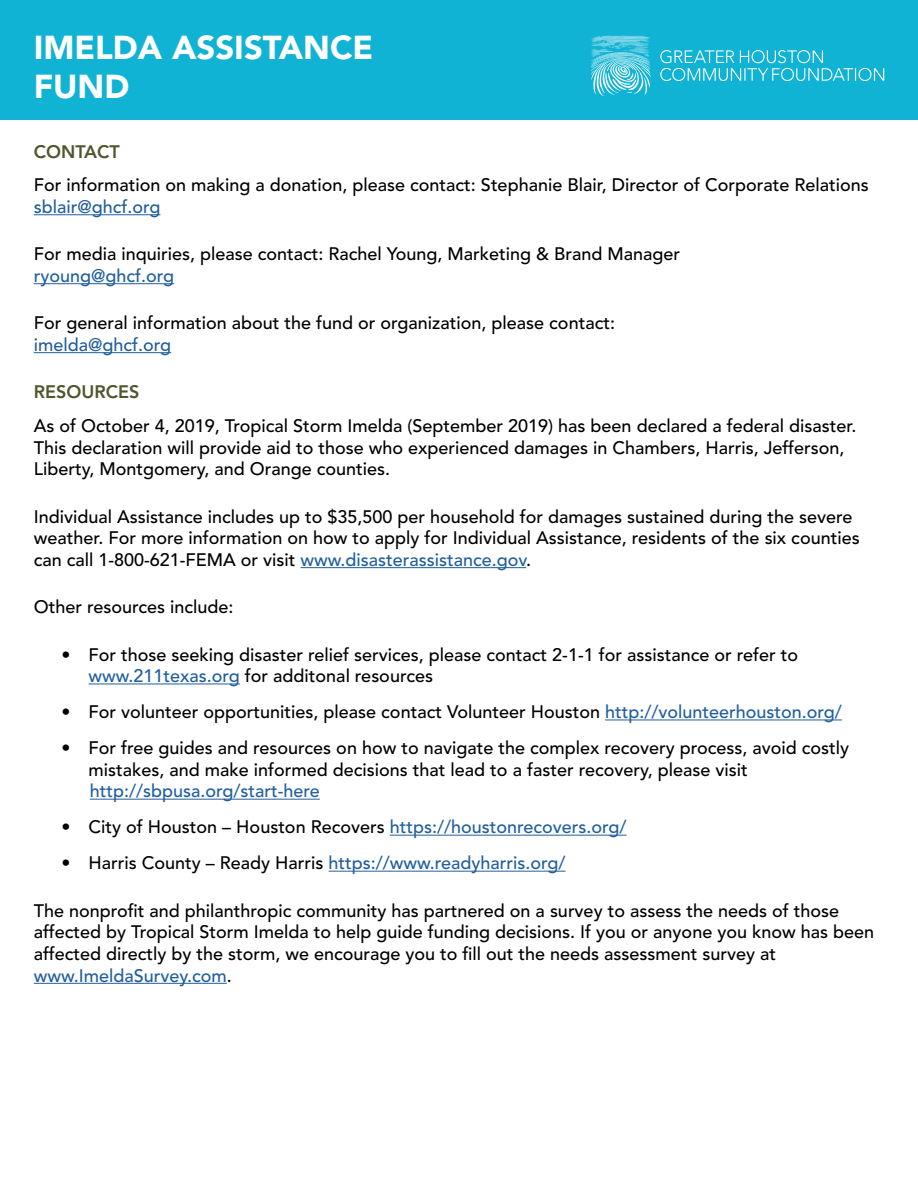
<style>
.page{position:relative;width:918px;height:1188px;background:#fff}
.page>*{position:absolute;margin:0;border:0;box-sizing:border-box;transform-origin:0 0}
.t1{font:900 32.85px/39.5px "Avenir LT Std";color:#fff}
.t2{font:500 18px/21.6px "Avenir LT Std";color:#000}
.t3{font:500 18px "Avenir LT Std";color:#215e9e}
.t4{font:800 18px "Avenir LT Std";color:#4f572d}
.s1{color:#215e9e}
.s2{color:#000}
</style>
<div class="page">
<hr style="left:34px;top:983px;width:193px;height:1px;background:#215e9e">
<hr style="left:89px;top:684px;width:151px;height:1px;background:#215e9e">
<hr style="left:605px;top:720px;width:237px;height:1px;background:#215e9e">
<hr style="left:90px;top:799px;width:230px;height:1px;background:#215e9e">
<hr style="left:390px;top:835px;width:237px;height:1px;background:#215e9e">
<hr style="left:329px;top:871px;width:237px;height:1px;background:#215e9e">
<hr style="left:301px;top:567px;width:225px;height:1px;background:#215e9e">
<hr style="left:34px;top:352px;width:137px;height:1px;background:#215e9e">
<hr style="left:34px;top:283px;width:140px;height:1px;background:#215e9e">
<hr style="left:34px;top:214px;width:126px;height:1px;background:#215e9e">
<div style="left:0;top:0;width:918px;height:119px;background:#11b3d4"></div>
<svg style="left:660px;top:50px;width:224px;height:31px"></svg>
<svg style="left:590px;top:36px;width:61px;height:60px"></svg>
<h1 class="t1" style="left:34px;top:27px;width:341px">IMELDA ASSISTANCE<br>FUND</h1>
<p class="t4" style="left:34px;top:141px;width:87px">CONTACT</p>
<p class="t2" style="left:34px;top:175px;width:837px">For information on making a donation, please contact: Stephanie Blair, Director of Corporate Relations</p>
<p class="t3" style="left:34px;top:196px;width:128px">sblair@ghcf.org</p>
<p class="t2" style="left:34px;top:244px;width:648px">For media inquiries, please contact: Rachel Young, Marketing &amp; Brand Manager</p>
<p class="t3" style="left:34px;top:265px;width:142px">ryoung@ghcf.org</p>
<p class="t2" style="left:34px;top:313px;width:583px">For general information about the fund or organization, please contact:</p>
<p class="t3" style="left:34px;top:334px;width:139px">imelda@ghcf.org</p>
<p class="t4" style="left:34px;top:381px;width:107px">RESOURCES</p>
<p class="t2" style="left:34px;top:416px;width:824px">As of October 4, 2019, Tropical Storm Imelda (September 2019) has been declared a federal disaster.<br>This declaration will provide aid to those who experienced damages in Chambers, Harris, Jefferson,<br>Liberty, Montgomery, and Orange counties.</p>
<p class="t2" style="left:34px;top:506px;width:827px">Individual Assistance includes up to $35,500 per household for damages sustained during the severe weather. For more information on how to apply for Individual Assistance, residents of the six counties can call 1-800-621-FEMA or visit <span class="s1">www.disasterassistance.gov</span>.</p>
<p class="t2" style="left:34px;top:597px;width:201px">Other resources include:</p>
<p class="t2" style="left:89px;top:644px;width:711px;text-indent:-27px">• For those seeking disaster relief services, please contact 2-1-1 for assistance or refer to <span class="s1">www.211texas.org</span> for additonal resources</p>
<p class="t2" style="left:62px;top:702px;width:782px">• For volunteer opportunities, please contact Volunteer Houston <span class="s1">http://volunteerhouston.org/</span></p>
<p class="t2" style="left:89px;top:738px;width:762px;text-indent:-27px">• For free guides and resources on how to navigate the complex recovery process, avoid costly mistakes, and make informed decisions that lead to a faster recovery, please visit</p>
<p class="t3" style="left:90px;top:781px;width:232px">http://sbpusa.org/start-here</p>
<p class="t2" style="left:62px;top:817px;width:566px">• City of Houston – Houston Recovers <span class="s1">https://houstonrecovers.org/</span></p>
<p class="t3" style="left:62px;top:853px;width:506px"><span class="s2">• Harris County – Ready Harris</span> https://www.readyharris.org/</p>
<p class="t2" style="left:34px;top:900px;width:842px">The nonprofit and philanthropic community has partnered on a survey to assess the needs of those affected by Tropical Storm Imelda to help guide funding decisions. If you or anyone you know has been affected directly by the storm, we encourage you to fill out the needs assessment survey at <span class="s1">www.ImeldaSurvey.com</span>.</p>
</div>
